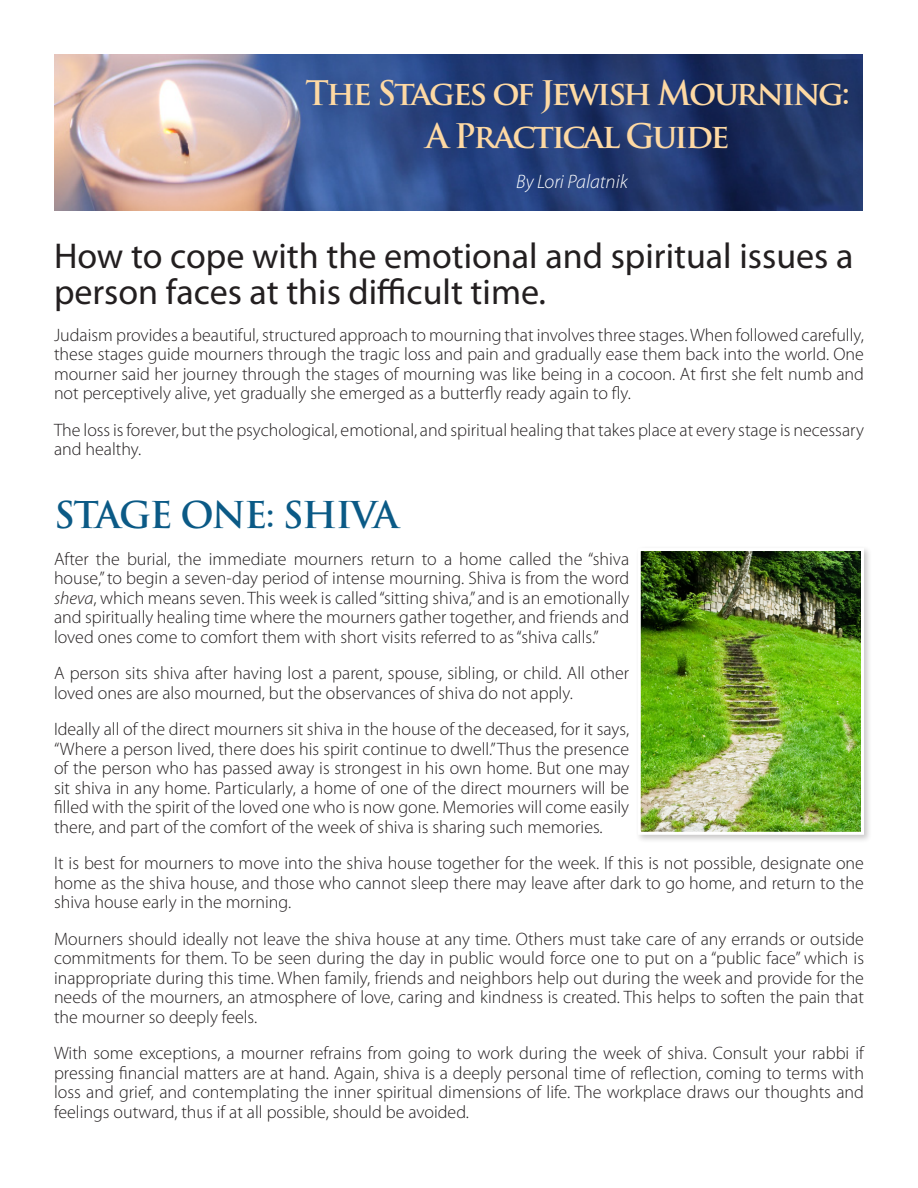
<style>
.page{position:relative;width:918px;height:1188px;background:#fff}
.page>*{position:absolute;margin:0;border:0;box-sizing:border-box;transform-origin:0 0}
.p1{font:36px "Myriad Pro";color:#231f20}
.p1-2{font:700 36px "Trajan Pro";letter-spacing:-.04em;color:#0b5a86}
.t1{font:700 33px "Trajan Pro";letter-spacing:-.07em;color:#fed9a3}
.p1-3{font:italic 300 19.5px "Myriad Pro";color:#fff}
.p1-4{font:300 18px/19.5px "Myriad Pro";color:#231f20;text-align:justify}
.s1{font-style:italic}
</style>
<div class="page">
<img style="left:54px;top:54px;width:809px;height:157px">
<div style="left:635px;top:545px;width:238px;height:298px;background:#231f20;opacity:.25"></div>
<img style="left:642px;top:552px;width:218px;height:279px">
<div style="left:638px;top:548px;width:226px;height:287px;border:3px solid #fff"></div>
<p class="t1" style="left:306px;top:72px;width:546px">The Stages of Jewish Mourning:</p>
<p class="t1" style="left:426px;top:116px;width:305px">A Practical Guide</p>
<p class="p1-3" style="left:516px;top:171px;width:113px">By Lori Palatnik</p>
<p class="p1" style="left:54px;top:233px;width:801px">How to cope with the emotional and spiritual issues a</p>
<p class="p1" style="left:54px;top:270px;width:494px">person faces at this difficult time.</p>
<p class="p1-4" style="left:54px;top:325px;width:812px">Judaism provides a beautiful, structured approach to mourning that involves three stages. When followed carefully, these stages guide mourners through the tragic loss and pain and gradually ease them back into the world. One mourner said her journey through the stages of mourning was like being in a cocoon. At first she felt numb and not perceptively alive, yet gradually she emerged as a butterfly ready again to fly.</p>
<p class="p1-4" style="left:54px;top:420px;width:811px">The loss is forever, but the psychological, emotional, and spiritual healing that takes place at every stage is necessary and healthy.</p>
<p class="p1-2" style="left:54px;top:493px;width:346px">STAGE ONE: SHIVA</p>
<p class="p1-4" style="left:54px;top:549px;width:577px">After the burial, the immediate mourners return to a home called the “shiva house,” to begin a seven-day period of intense mourning. Shiva is from the word <span class="s1">sheva</span>, which means seven. This week is called “sitting shiva,” and is an emotionally and spiritually healing time where the mourners gather together, and friends and loved ones come to comfort them with short visits referred to as “shiva calls.”</p>
<p class="p1-4" style="left:54px;top:664px;width:577px">A person sits shiva after having lost a parent, spouse, sibling, or child. All other loved ones are also mourned, but the observances of shiva do not apply.</p>
<p class="p1-4" style="left:54px;top:720px;width:577px">Ideally all of the direct mourners sit shiva in the house of the deceased, for it says, “Where a person lived, there does his spirit continue to dwell.” Thus the presence of the person who has passed away is strongest in his own home. But one may sit shiva in any home. Particularly, a home of one of the direct mourners will be filled with the spirit of the loved one who is now gone. Memories will come easily there, and part of the comfort of the week of shiva is sharing such memories.</p>
<p class="p1-4" style="left:54px;top:854px;width:812px">It is best for mourners to move into the shiva house together for the week. If this is not possible, designate one home as the shiva house, and those who cannot sleep there may leave after dark to go home, and return to the shiva house early in the morning.</p>
<p class="p1-4" style="left:54px;top:929px;width:812px">Mourners should ideally not leave the shiva house at any time. Others must take care of any errands or outside commitments for them. To be seen during the day in public would force one to put on a “public face” which is inappropriate during this time. When family, friends and neighbors help out during the week and provide for the needs of the mourners, an atmosphere of love, caring and kindness is created. This helps to soften the pain that the mourner so deeply feels.</p>
<p class="p1-4" style="left:54px;top:1044px;width:812px">With some exceptions, a mourner refrains from going to work during the week of shiva. Consult your rabbi if pressing financial matters are at hand. Again, shiva is a deeply personal time of reflection, coming to terms with loss and grief, and contemplating the inner spiritual dimensions of life. The workplace draws our thoughts and feelings outward, thus if at all possible, should be avoided.</p>
</div>
